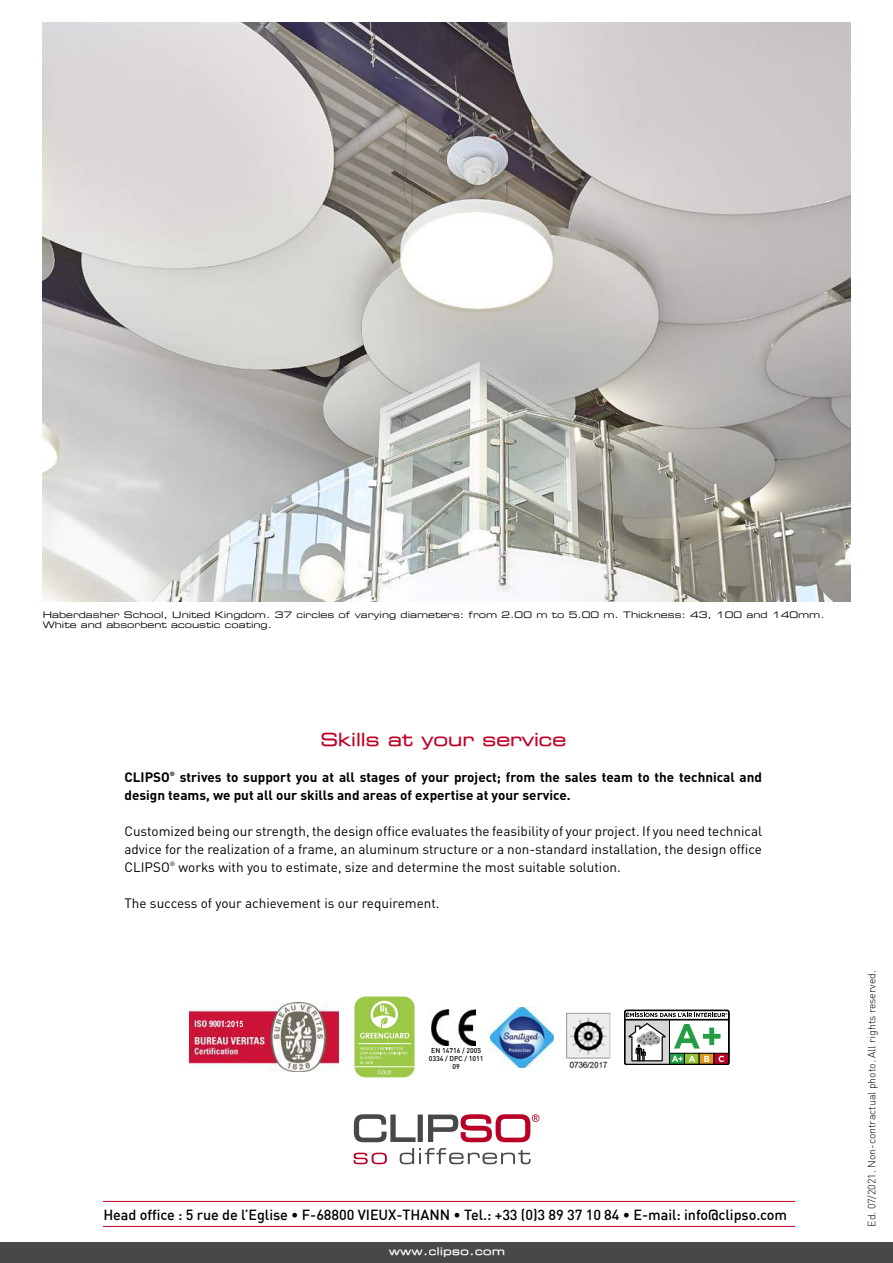
<style>
.page{position:relative;width:893px;height:1263px;background:#fff}
.page>*{position:absolute;margin:0;border:0;box-sizing:border-box;transform-origin:0 0}
.t1{font:18px "Eurostile Extended Two Med";color:#be0027}
.t2{font:500 14.4px "DIN";letter-spacing:-.005em;color:#000}
.t3{font:13.5px/18px "DIN";color:#000;text-align:justify}
.t4{font:700 13.5px/18px "DIN";color:#000}
.t5{font:300 10.5px "DIN";color:#000}
.t6{font:10.35px "Eurostile Ext Two Med AF";letter-spacing:.05em;color:#fff}
.t7{font:9px/10.8px "Eurostile Extended Two";color:#000}
.t8{font:500 6.9px/7.6px "DIN";color:#000;text-align:center}
.t9{font:700 6.15px "DIN";color:#000}
</style>
<div class="page">
<div style="left:0;top:1242px;width:893px;height:21px;background:#484848"></div>
<svg style="left:354px;top:1114px;width:185px;height:28px"></svg>
<svg style="left:353px;top:1152px;width:34px;height:12px"></svg>
<svg style="left:400px;top:1148px;width:130px;height:16px"></svg>
<img style="left:43px;top:22px;width:807px;height:580px">
<img style="left:566px;top:1012px;width:45px;height:57px">
<img style="left:491px;top:1007px;width:63px;height:61px">
<svg style="left:624px;top:1010px;width:105px;height:55px"></svg>
<div style="left:354px;top:996px;width:61px;height:81px;background:#9cc847;border-radius:11px"></div>
<hr style="left:355px;top:1066px;width:60px;height:1px;background:#fff">
<svg style="left:378px;top:1070px;width:13px;height:4px"></svg>
<hr style="left:358px;top:1043px;width:53px;height:1px;background:#fff">
<svg style="left:360px;top:1001px;width:49px;height:37px"></svg>
<svg style="left:360px;top:1047px;width:47px;height:17px"></svg>
<img style="left:190px;top:1003px;width:148px;height:68px">
<img style="left:227px;top:1021px;width:16px;height:6px">
<img style="left:431px;top:1009px;width:44px;height:36px">
<hr style="left:103px;top:1226px;width:692px;height:1px;background:#be0027">
<hr style="left:103px;top:1201px;width:692px;height:1px;background:#be0027">
<p class="t7" style="left:43px;top:609px;width:783px">Haberdasher School, United Kingdom. 37 circles of varying diameters: from 2.00 m to 5.00 m. Thickness: 43, 100 and 140mm.<br>White and absorbent acoustic coating.</p>
<h1 class="t1" style="left:320px;top:727px;width:247px">Skills at your service</h1>
<p class="t4" style="left:124px;top:768px;width:47px">CLIPSO</p>
<p class="t9" style="left:170px;top:770px;width:7px">®</p>
<p class="t4" style="left:124px;top:768px;width:639px;text-indent:55px">strives to support you at all stages of your project; from the sales team to the technical and design teams, we put all our skills and areas of expertise at your service.</p>
<p class="t3" style="left:124px;top:822px;width:639px">Customized being our strength, the design office evaluates the feasibility of your project. If you need technical advice for the realization of a frame, an aluminum structure or a non-standard installation, the design office CLIPSO<sup>®</sup> works with you to estimate, size and determine the most suitable solution.</p>
<p class="t3" style="left:124px;top:894px;width:317px">The success of your achievement is our requirement.</p>
<p class="t8" style="left:429px;top:1047px;width:56px">EN 14716 / 2005<br>0334 / DPC / 1011<br>09</p>
<p class="t2" style="left:103px;top:1205px;width:685px">Head office : 5 rue de l’Eglise • F-68800 VIEUX-THANN • Tel.: +33 (0)3 89 37 10 84 • E-mail: info@clipso.com</p>
<p class="t6" style="left:389px;top:1244px;width:117px">www.clipso.com</p>
<p class="t5" style="left:865px;top:1227px;width:258px;rotate:-90deg">Ed. 07/2021. Non-contractual photo. All rights reserved.</p>
</div>
